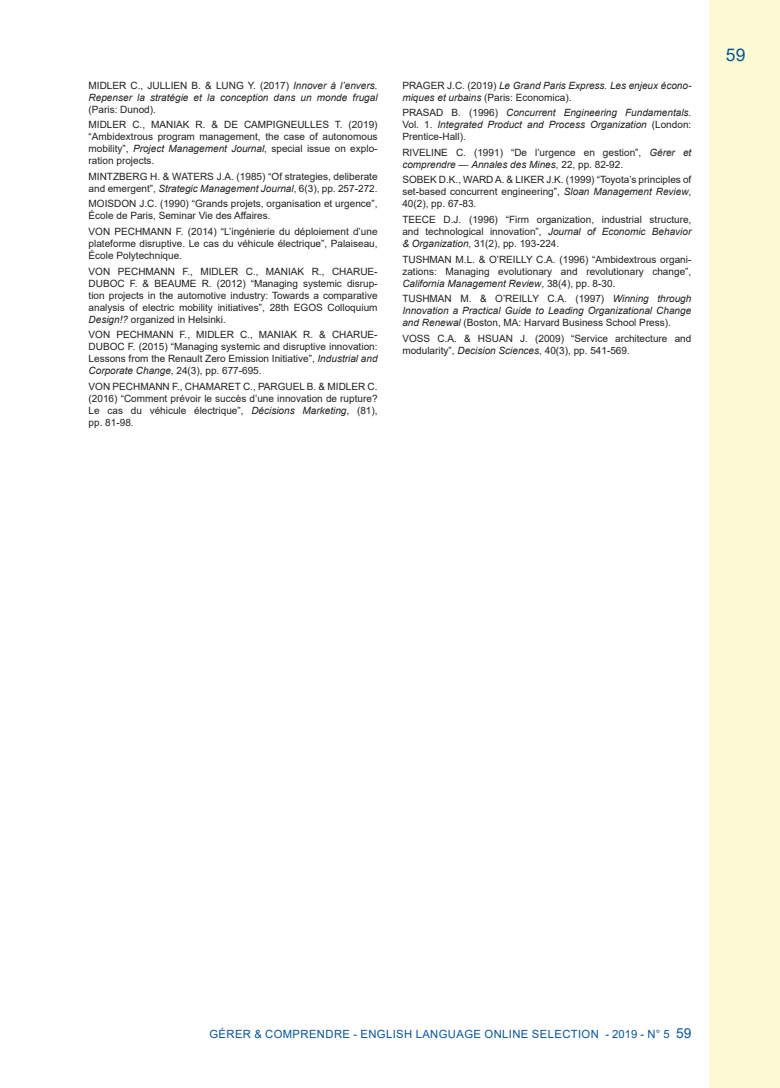
<style>
.page{position:relative;width:780px;height:1088px;background:#fff}
.page>*{position:absolute;margin:0;border:0;box-sizing:border-box;transform-origin:0 0}
.t1{font:17.5px "Arial";color:#07549a}
.t2{font:11.25px "Arial";letter-spacing:.035em;color:#07549a}
.biblio{font:10px/12px "Arial";color:#231f20;text-align:justify}
.biblio-2{font:italic 10px/12px "Arial";color:#231f20;text-align:justify}
.s1{font-style:normal}
.s2{font-style:italic}
.s3{font-size:13.75px}
</style>
<div class="page">
<div style="left:709px;top:0;width:71px;height:1088px;background:#fcfad2"></div>
<p class="biblio-2" style="left:89px;top:79px;width:290px"><span class="s1">MIDLER C., JULLIEN B. &amp; LUNG Y. (2017)</span> Innover à l’envers.<br>Repenser la stratégie et la conception dans un monde frugal <span class="s1">(Paris: Dunod).</span></p>
<p class="biblio" style="left:89px;top:119px;width:290px">MIDLER C., MANIAK R. &amp; DE CAMPIGNEULLES T. (2019) “Ambidextrous program management, the case of autonomous mobility”, <span class="s2">Project Management Journal</span>, special issue on explo&shy;ration projects.</p>
<p class="biblio" style="left:89px;top:170px;width:290px">MINTZBERG H. &amp; WATERS J.A. (1985) “Of strategies, deliberate and emergent”, <span class="s2">Strategic Management Journal</span>, 6(3), pp. 257-272.</p>
<p class="biblio" style="left:89px;top:198px;width:290px">MOISDON J.C. (1990) “Grands projets, organisation et urgence”,<br>École de Paris, Seminar Vie des Affaires.</p>
<p class="biblio" style="left:89px;top:225px;width:290px">VON PECHMANN F. (2014) “L’ingénierie du déploiement d’une plateforme disruptive. Le cas du véhicule électrique”, Palaiseau, École Polytechnique.</p>
<p class="biblio" style="left:89px;top:265px;width:290px">VON PECHMANN F., MIDLER C., MANIAK R., CHARUE-DUBOC F. &amp; BEAUME R. (2012) “Managing systemic disrup&shy;tion projects in the automotive industry: Towards a comparative analysis of electric mobility initiatives”, 28th EGOS Colloquium <span class="s2">Design!?</span> organized in Helsinki.</p>
<p class="biblio" style="left:89px;top:328px;width:290px">VON PECHMANN F., MIDLER C., MANIAK R. &amp; CHARUE-DUBOC F. (2015) “Managing systemic and disruptive innovation:<br>Lessons from the Renault Zero Emission Initiative”, <span class="s2">Industrial and Corporate Change</span>, 24(3), pp. 677-695.</p>
<p class="biblio" style="left:89px;top:380px;width:290px">VON PECHMANN F., CHAMARET C., PARGUEL B. &amp; MIDLER C. (2016) “Comment prévoir le succès d’une innovation de rupture?<br>Le cas du véhicule électrique”, <span class="s2">Décisions Marketing</span>, (81), pp. 81-98.</p>
<p class="biblio-2" style="left:402px;top:79px;width:290px"><span class="s1">PRAGER J.C. (2019)</span> Le Grand Paris Express. Les enjeux écono&shy;miques et urbains <span class="s1">(Paris: Economica).</span></p>
<p class="biblio-2" style="left:402px;top:107px;width:290px"><span class="s1">PRASAD B. (1996)</span> Concurrent Engineering Fundamentals<span class="s1">.<br>Vol. 1.</span> Integrated Product and Process Organization <span class="s1">(London:<br>Prentice-Hall).</span></p>
<p class="biblio" style="left:402px;top:146px;width:290px">RIVELINE C. (1991) “De l’urgence en gestion”, <span class="s2">Gérer et comprendre</span> — <span class="s2">Annales des Mines</span>, 22, pp. 82-92.</p>
<p class="biblio" style="left:402px;top:174px;width:290px">SOBEK D.K., WARD A. &amp; LIKER J.K. (1999) “Toyota’s principles of set-based concurrent engineering”, <span class="s2">Sloan Management Review</span>, 40(2), pp. 67-83.</p>
<p class="biblio" style="left:402px;top:213px;width:290px">TEECE D.J. (1996) “Firm organization, industrial structure, and technological innovation”, <span class="s2">Journal of Economic Behavior &amp; Organization</span>, 31(2), pp. 193-224.</p>
<p class="biblio" style="left:402px;top:253px;width:290px">TUSHMAN M.L. &amp; O’REILLY C.A. (1996) “Ambidextrous organi&shy;zations: Managing evolutionary and revolutionary change”, <span class="s2">California Management Review</span>, 38(4), pp. 8-30.</p>
<p class="biblio-2" style="left:402px;top:293px;width:290px"><span class="s1">TUSHMAN M. &amp; O’REILLY C.A. (1997)</span> Winning through Innovation a Practical Guide to Leading Organizational Change and Renewal <span class="s1">(Boston, MA: Harvard Business School Press).</span></p>
<p class="biblio" style="left:402px;top:332px;width:290px">VOSS C.A. &amp; HSUAN J. (2009) “Service architecture and modularity”, <span class="s2">Decision Sciences</span>, 40(3), pp. 541-569.</p>
<h1 class="t1" style="left:726px;top:42px;width:21px">59</h1>
<p class="t2" style="left:209px;top:1026px;width:483px">GÉRER &amp; COMPRENDRE - ENGLISH LANGUAGE ONLINE SELECTION - 2019 - N° 5 <span class="s3">59</span></p>
</div>
